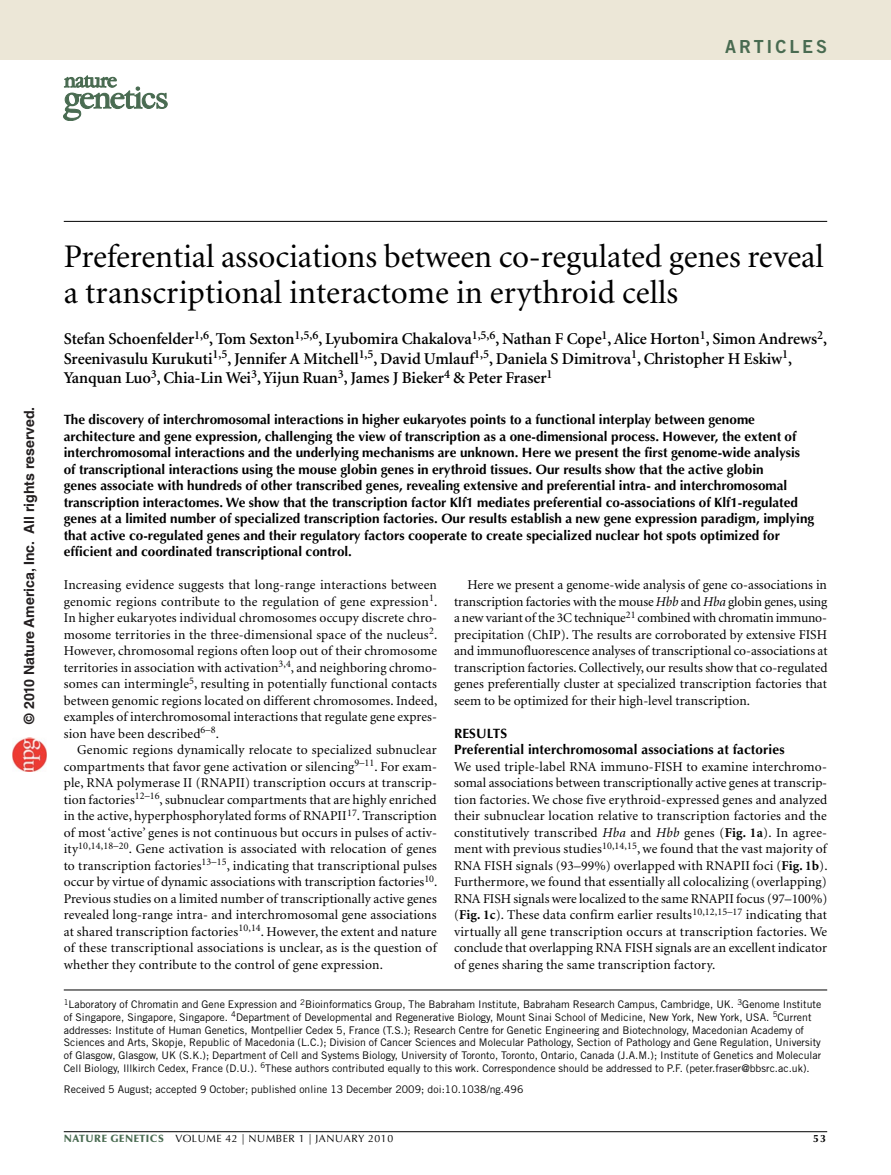
<style>
.page{position:relative;width:891px;height:1175px;background:#fff}
.page>*{position:absolute;margin:0;border:0;box-sizing:border-box;transform-origin:0 0}
.pAtl{font:33px/36px "Minion";color:#000}
.z-HEADER_follow_Righ{font:18px "Trade Gothic Bold Two 2";letter-spacing:.16em;color:#496b51}
.pAu{font:600 16.5px/19.5px "Minion";letter-spacing:-.005em;color:#000}
.t1{font:700 14.1px "Helvetica LT Std";color:#231f20}
.pPara{font:13.5px/16.5px "Minion";color:#000;text-align:justify}
.pAbstext{font:700 13.5px/16.5px "Optima";color:#000}
.pFirstpara{font:13.5px/16.5px "Minion";letter-spacing:.01em;color:#000;text-align:justify}
.pBodyFirstpara{font:13.5px/16.5px "Minion";color:#000;text-align:justify}
.pSec_1and2{font:700 13.5px "Optima";letter-spacing:.01em;color:#000}
.pFirstSec1ttl{font:700 13.5px "Optima";letter-spacing:.01em;color:#000}
.pAffiliation{font:10.5px/12.8px "Trade Gothic";color:#000}
.pAopd{font:10.5px "Trade Gothic";color:#000}
.t2{font:10.5px "Optima";letter-spacing:.05em;color:#000}
.t3{font:700 10.5px "Optima";color:#000}
.s1{font-style:italic}
.s2{font-weight:700}
.s3{font-weight:900;color:#496b51}
</style>
<div class="page">
<hr style="left:64px;top:1131px;width:763px;height:1px;background:#000">
<hr style="left:64px;top:221px;width:763px;height:1px;background:#000">
<svg style="left:63px;top:76px;width:105px;height:45px"></svg>
<div style="left:0;top:0;width:891px;height:60px;background:#ece7d7"></div>
<hr style="left:64px;top:989px;width:763px;height:1px;background:#000">
<img style="left:12px;top:738px;width:34px;height:34px">
<p class="z-HEADER_follow_Righ" style="left:725px;top:35px;width:103px">ARTICLES</p>
<p class="t1" style="left:21px;top:723px;width:318px;rotate:-90deg">© 2010 Nature America, Inc. All rights reserved.</p>
<p class="pAtl" style="left:64px;top:240px;width:761px">Preferential associations between co-regulated genes reveal a transcriptional interactome in erythroid cells</p>
<p class="pAu" style="left:64px;top:329px;width:765px">Stefan Schoenfelder<sup>1,6</sup>, Tom Sexton<sup>1,5,6</sup>, Lyubomira Chakalova<sup>1,5,6</sup>, Nathan F Cope<sup>1</sup>, Alice Horton<sup>1</sup>, Simon Andrews<sup>2</sup>,<br>Sreenivasulu Kurukuti<sup>1,5</sup>, Jennifer A Mitchell<sup>1,5</sup>, David Umlauf<sup>1,5</sup>, Daniela S Dimitrova<sup>1</sup>, Christopher H Eskiw<sup>1</sup>,<br>Yanquan Luo<sup>3</sup>, Chia-Lin Wei<sup>3</sup>, Yijun Ruan<sup>3</sup>, James J Bieker<sup>4</sup> &amp; Peter Fraser<sup>1</sup></p>
<p class="pAbstext" style="left:64px;top:411px;width:752px">The discovery of interchromosomal interactions in higher eukaryotes points to a functional interplay between genome architecture and gene expression, challenging the view of transcription as a one-dimensional process. However, the extent of interchromosomal interactions and the underlying mechanisms are unknown. Here we present the first genome-wide analysis of transcriptional interactions using the mouse globin genes in erythroid tissues. Our results show that the active globin<br>genes associate with hundreds of other transcribed genes, revealing extensive and preferential intra- and interchromosomal transcription interactomes. We show that the transcription factor Klf1 mediates preferential co-associations of Klf1-regulated genes at a limited number of specialized transcription factories. Our results establish a new gene expression paradigm, implying that active co-regulated genes and their regulatory factors cooperate to create specialized nuclear hot spots optimized for efficient and coordinated transcriptional control.</p>
<p class="pBodyFirstpara" style="left:64px;top:577px;width:375px">Increasing evidence suggests that long-range interactions between genomic regions contribute to the regulation of gene expression<sup>1</sup>.<br>In higher eukaryotes individual chromosomes occupy discrete chro&shy;mosome territories in the three-dimensional space of the nucleus<sup>2</sup>.<br>However, chromosomal regions often loop out of their chromosome territories in association with activation<sup>3,4</sup>, and neighboring chromo&shy;somes can intermingle<sup>5</sup>, resulting in potentially functional contacts between genomic regions located on different chromosomes. Indeed, examples of interchromosomal interactions that regulate gene expres&shy;sion have been described<sup>6–8</sup>.</p>
<p class="pPara" style="left:64px;top:742px;width:375px;text-indent:14px">Genomic regions dynamically relocate to specialized subnuclear compartments that favor gene activation or silencing<sup>9–11</sup>. For exam&shy;ple, RNA polymerase II (RNAPII) transcription occurs at transcrip&shy;tion factories<sup>12–16</sup>, subnuclear compartments that are highly enriched in the active, hyperphosphorylated forms of RNAPII<sup>17</sup>. Transcription of most ‘active’ genes is not continuous but occurs in pulses of activ&shy;ity<sup>10,14,18–20</sup>. Gene activation is associated with relocation of genes to transcription factories<sup>13–15</sup>, indicating that transcriptional pulses occur by virtue of dynamic associations with transcription factories<sup>10</sup>.<br>Previous studies on a limited number of transcriptionally active genes revealed long-range intra- and interchromosomal gene associations at shared transcription factories<sup>10,14</sup>. However, the extent and nature of these transcriptional associations is unclear, as is the question of whether they contribute to the control of gene expression.</p>
<p class="pPara" style="left:454px;top:577px;width:375px;text-align:left;text-indent:14px">Here we present a genome-wide analysis of gene co-associations in transcription factories with the mouse <span class="s1">Hbb</span> and <span class="s1">Hba</span> globin genes, using a new variant of the 3C technique<sup>21</sup> combined with chromatin immuno&shy;precipitation (ChIP). The results are corroborated by extensive FISH and immunofluorescence analyses of transcriptional co-associations at transcription factories. Collectively, our results show that co-regulated genes preferentially cluster at specialized transcription factories that seem to be optimized for their high-level transcription.</p>
<p class="pFirstSec1ttl" style="left:454px;top:725px;width:55px">RESULTS</p>
<p class="pSec_1and2" style="left:454px;top:741px;width:332px">Preferential interchromosomal associations at factories</p>
<p class="pFirstpara" style="left:454px;top:758px;width:375px">We used triple-label RNA immuno-FISH to examine interchromo&shy;somal associations between transcriptionally active genes at transcrip&shy;tion factories. We chose five erythroid-expressed genes and analyzed their subnuclear location relative to transcription factories and the constitutively transcribed <span class="s1">Hba</span> and <span class="s1">Hbb</span> genes (<span class="s2">Fig. 1a</span>). In agree&shy;ment with previous studies<sup>10,14,15</sup>, we found that the vast majority of RNA FISH signals (93–99%) overlapped with RNAPII foci (<span class="s2">Fig. 1b</span>).<br>Furthermore, we found that essentially all colocalizing (overlapping)<br>RNA FISH signals were localized to the same RNAPII focus (97–100%) (<span class="s2">Fig. 1c</span>). These data confirm earlier results<sup>10,12,15–17</sup> indicating that virtually all gene transcription occurs at transcription factories. We conclude that overlapping RNA FISH signals are an excellent indicator of genes sharing the same transcription factory.</p>
<p class="pAffiliation" style="left:64px;top:998px;width:759px"><sup>1</sup>Laboratory of Chromatin and Gene Expression and <sup>2</sup>Bioinformatics Group, The Babraham Institute, Babraham Research Campus, Cambridge, UK. <sup>3</sup>Genome Institute of Singapore, Singapore, Singapore. <sup>4</sup>Department of Developmental and Regenerative Biology, Mount Sinai School of Medicine, New York, New York, USA. <sup>5</sup>Current addresses: Institute of Human Genetics, Montpellier Cedex 5, France (T.S.); Research Centre for Genetic Engineering and Biotechnology, Macedonian Academy of Sciences and Arts, Skopje, Republic of Macedonia (L.C.); Division of Cancer Sciences and Molecular Pathology, Section of Pathology and Gene Regulation, University of Glasgow, Glasgow, UK (S.K.); Department of Cell and Systems Biology, University of Toronto, Toronto, Ontario, Canada (J.A.M.); Institute of Genetics and Molecular Cell Biology, Illkirch Cedex, France (D.U.). <sup>6</sup>These authors contributed equally to this work. Correspondence should be addressed to P.F. (peter.fraser@bbsrc.ac.uk).</p>
<p class="pAopd" style="left:64px;top:1082px;width:461px">Received 5 August; accepted 9 October; published online 13 December 2009; doi:10.1038/ng.496</p>
<p class="t2" style="left:64px;top:1132px;width:331px"><span class="s3">NATURE GENETICS</span> VOLUME 42 | NUMBER 1 | JANUARY 2010</p>
<p class="t3" style="left:813px;top:1132px;width:14px">53</p>
</div>
